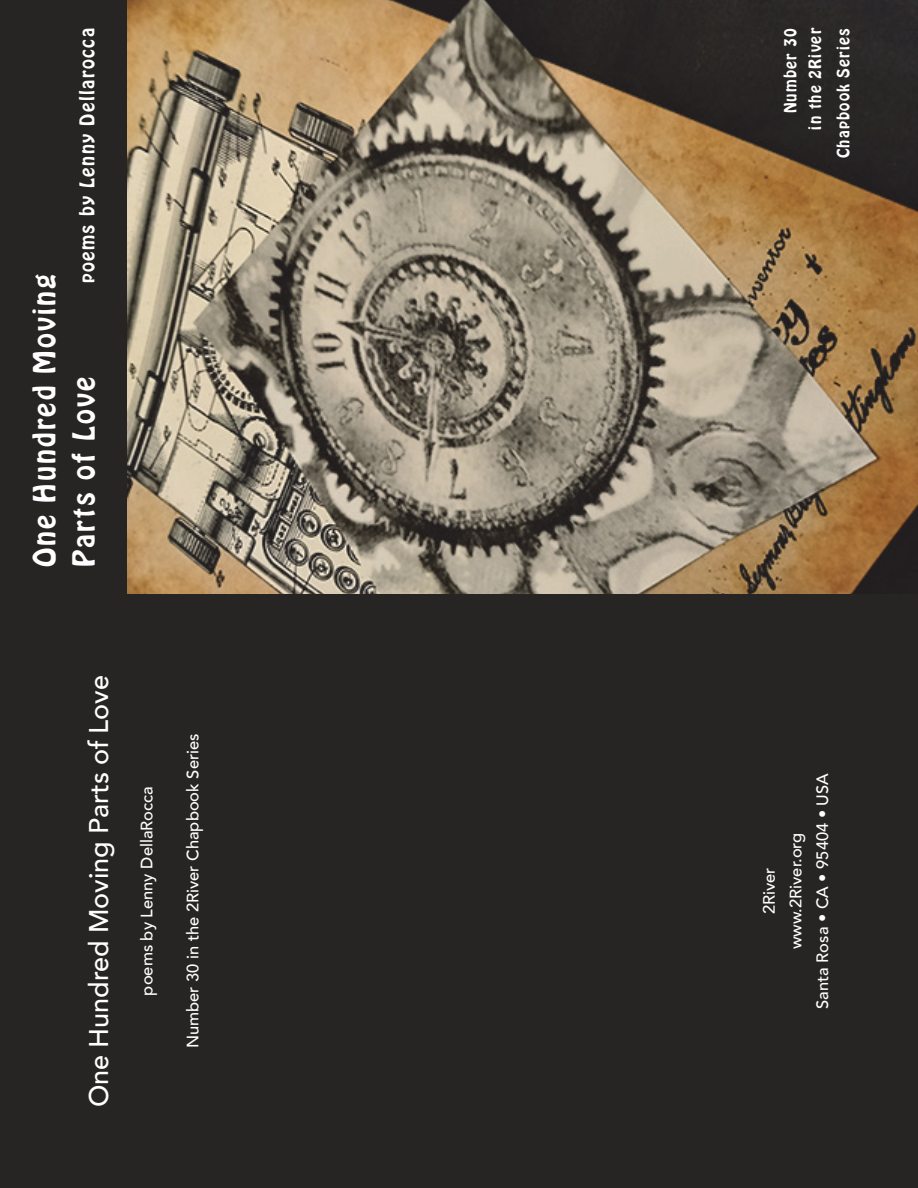
<style>
.page{position:relative;width:918px;height:1188px;background:#fff}
.page>*{position:absolute;margin:0;border:0;box-sizing:border-box;transform-origin:0 0}
.t1{font:500 27px "Avenir";color:#fff}
.t2{font:27px/39.2px "Hobo Std";letter-spacing:.08em;color:#fff}
.t3{font:18px "Hobo Std";letter-spacing:.08em;color:#fff}
.t4{font:500 16.5px/26.5px "Avenir";color:#fff;text-align:center}
.t5{font:15px/24.8px "Hobo Std";letter-spacing:.08em;color:#fff;text-align:right}
</style>
<div class="page">
<div style="left:0;top:594px;width:917px;height:594px;background:#272424"></div>
<div style="left:0;top:0;width:157px;height:594px;background:#272424"></div>
<img style="left:128px;top:0;width:790px;height:594px">
<p class="t3" style="left:78px;top:283px;width:257px;rotate:-90deg">poems by Lenny Dellarocca</p>
<p class="t5" style="left:779px;top:130px;width:103px;rotate:-90deg">Number 30 in the 2River</p>
<p class="t5" style="left:832px;top:158px;width:132px;rotate:-90deg">Chapbook Series</p>
<h1 class="t2" style="left:27px;top:567px;width:295px;rotate:-90deg">One Hundred Moving<br>Parts of Love</h1>
<h1 class="t1" style="left:81px;top:1107px;width:433px;rotate:-90deg">One Hundred Moving Parts of Love</h1>
<p class="t4" style="left:134px;top:996px;width:211px;rotate:-90deg">poems by Lenny DellaRocca</p>
<p class="t4" style="left:180px;top:1048px;width:316px;rotate:-90deg">Number 30 in the 2River Chapbook Series</p>
<p class="t4" style="left:756px;top:1009px;width:237px;rotate:-90deg">2River<br>www.2River.org<br>Santa Rosa • CA • 95404 • USA</p>
</div>
